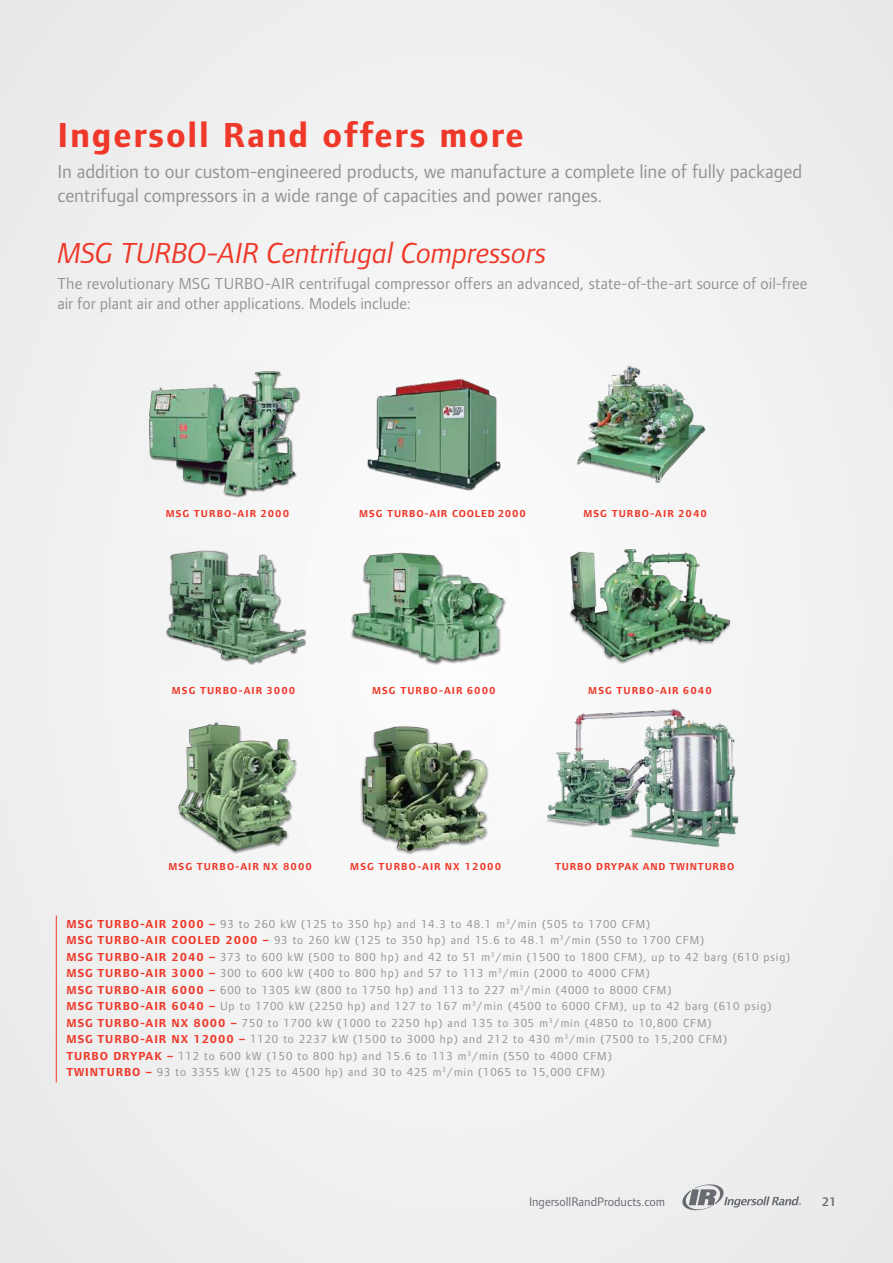
<style>
.page{position:relative;width:893px;height:1263px;background:#f0f0f1}
.page>*{position:absolute;margin:0;border:0;box-sizing:border-box;transform-origin:0 0}
.t1{font:700 36px "Foundry Form Sans";letter-spacing:.05em;color:#ef3829}
.t2{font:italic 30px "Foundry Form Sans";letter-spacing:-.005em;color:#ef3829}
.t3{font:19.5px/24px "Foundry Form Sans";letter-spacing:-.005em;color:#919396}
.t4{font:16.5px/19.8px "Foundry Form Sans";letter-spacing:.005em;color:#919396}
.t5{font:12.75px "Foundry Form Sans";color:#696b73}
.t6{font:600 12.75px "Foundry Form Sans";color:#696b73}
.t7{font:12px/16.5px "Foundry Form Sans";letter-spacing:.075em;color:#919396}
.t8{font:700 10.5px "Foundry Form Sans";letter-spacing:.1em;color:#ef3829}
.t9{font:700 10.5px "Foundry Form Sans";letter-spacing:.075em;color:#ef3829}
.s1{font-weight:700;color:#ef3829}
</style>
<div class="page">
<svg style="left:682px;top:1184px;width:119px;height:27px"></svg>
<img style="left:545px;top:549px;width:185px;height:119px">
<hr style="left:56px;top:915px;width:1px;height:167px;background:#ef3829">
<img style="left:351px;top:537px;width:171px;height:134px">
<img style="left:360px;top:721px;width:130px;height:133px">
<img style="left:148px;top:371px;width:152px;height:127px">
<img style="left:166px;top:550px;width:139px;height:115px">
<img style="left:178px;top:722px;width:119px;height:132px">
<img style="left:577px;top:365px;width:129px;height:117px">
<img style="left:367px;top:378px;width:134px;height:119px">
<img style="left:547px;top:709px;width:192px;height:139px">
<h1 class="t1" style="left:57px;top:114px;width:468px">Ingersoll Rand offers more</h1>
<h3 class="t3" style="left:57px;top:159px;width:747px">In addition to our custom-engineered products, we manufacture a complete line of fully packaged centrifugal compressors in a wide range of capacities and power ranges.</h3>
<h2 class="t2" style="left:57px;top:236px;width:491px">MSG TURBO-AIR Centrifugal Compressors</h2>
<h3 class="t4" style="left:57px;top:274px;width:751px">The revolutionary MSG TURBO-AIR centrifugal compressor offers an advanced, state-of-the-art source of oil-free air for plant air and other applications. Models include:</h3>
<p class="t8" style="left:166px;top:508px;width:125px">MSG TURBO-AIR 2000</p>
<p class="t9" style="left:359px;top:507px;width:168px">MSG TURBO-AIR COOLED 2000</p>
<p class="t8" style="left:583px;top:507px;width:125px">MSG TURBO-AIR 2040</p>
<p class="t8" style="left:172px;top:685px;width:125px">MSG TURBO-AIR 3000</p>
<p class="t8" style="left:372px;top:685px;width:125px">MSG TURBO-AIR 6000</p>
<p class="t8" style="left:588px;top:684px;width:125px">MSG TURBO-AIR 6040</p>
<p class="t8" style="left:169px;top:861px;width:145px">MSG TURBO-AIR NX 8000</p>
<p class="t9" style="left:555px;top:860px;width:181px">TURBO DRYPAK AND TWINTURBO</p>
<p class="t8" style="left:350px;top:861px;width:152px">MSG TURBO-AIR NX 12000</p>
<p class="t7" style="left:66px;top:915px;width:725px"><span class="s1">MSG TURBO-AIR 2000 –</span> 93 to 260 kW (125 to 350 hp) and 14.3 to 48.1 m<sup>3</sup>/min (505 to 1700 CFM)<br><span class="s1">MSG TURBO-AIR COOLED 2000 –</span> 93 to 260 kW (125 to 350 hp) and 15.6 to 48.1 m<sup>3</sup>/min (550 to 1700 CFM)<br><span class="s1">MSG TURBO-AIR 2040 –</span> 373 to 600 kW (500 to 800 hp) and 42 to 51 m<sup>3</sup>/min (1500 to 1800 CFM), up to 42 barg (610 psig)<br><span class="s1">MSG TURBO-AIR 3000 –</span> 300 to 600 kW (400 to 800 hp) and 57 to 113 m<sup>3</sup>/min (2000 to 4000 CFM)<br><span class="s1">MSG TURBO-AIR 6000 –</span> 600 to 1305 kW (800 to 1750 hp) and 113 to 227 m<sup>3</sup>/min (4000 to 8000 CFM)<br><span class="s1">MSG TURBO-AIR 6040 –</span> Up to 1700 kW (2250 hp) and 127 to 167 m<sup>3</sup>/min (4500 to 6000 CFM), up to 42 barg (610 psig)<br><span class="s1">MSG TURBO-AIR NX 8000 –</span> 750 to 1700 kW (1000 to 2250 hp) and 135 to 305 m<sup>3</sup>/min (4850 to 10,800 CFM)<br><span class="s1">MSG TURBO-AIR NX 12000 –</span> 1120 to 2237 kW (1500 to 3000 hp) and 212 to 430 m<sup>3</sup>/min (7500 to 15,200 CFM)<br><span class="s1">TURBO DRYPAK –</span> 112 to 600 kW (150 to 800 hp) and 15.6 to 113 m<sup>3</sup>/min (550 to 4000 CFM)<br><span class="s1">TWINTURBO –</span> 93 to 3355 kW (125 to 4500 hp) and 30 to 425 m<sup>3</sup>/min (1065 to 15,000 CFM)</p>
<p class="t5" style="left:529px;top:1194px;width:138px">IngersollRandProducts.com</p>
<p class="t6" style="left:822px;top:1194px;width:16px">21</p>
</div>
